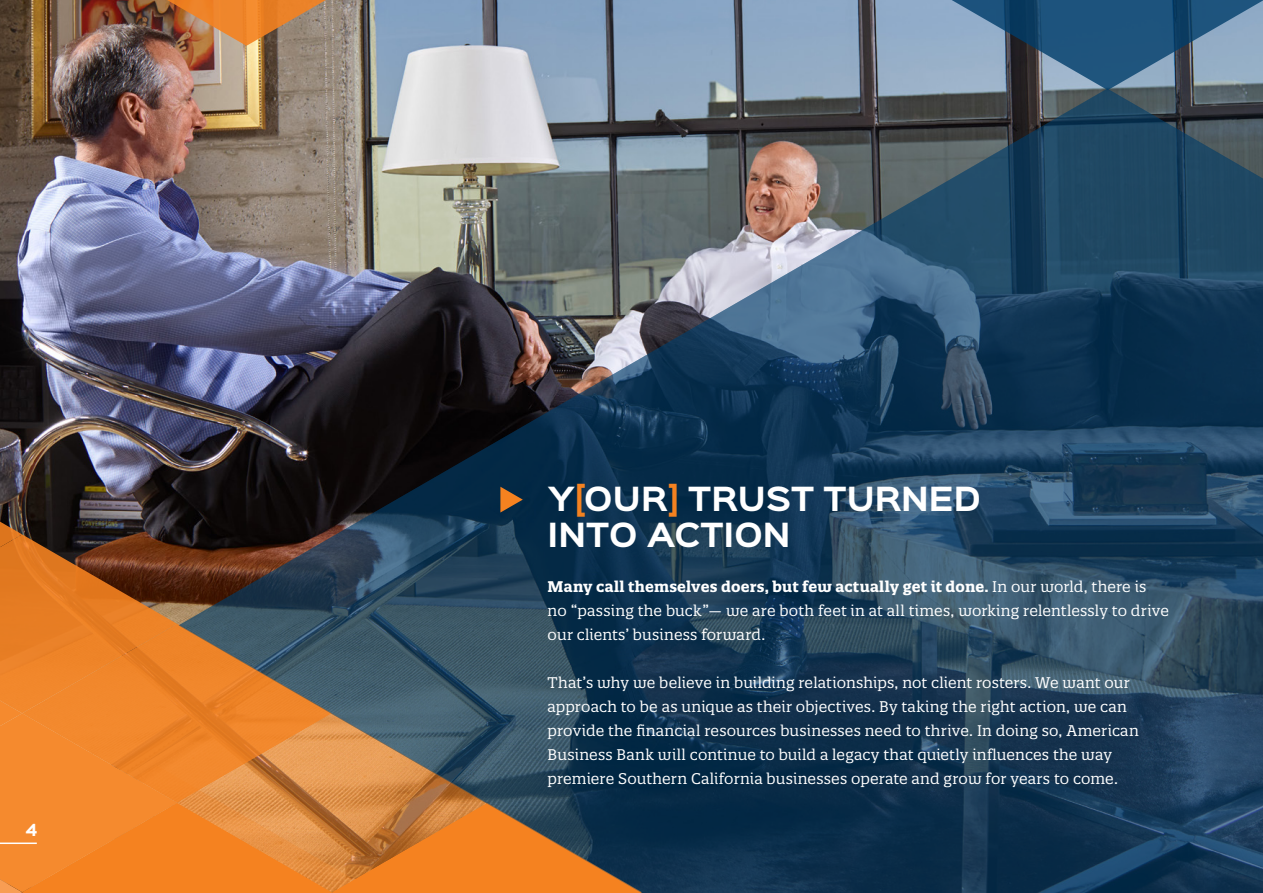
<style>
.page{position:relative;width:1263px;height:893px;background:#fff}
.page>*{position:absolute;margin:0;border:0;box-sizing:border-box;transform-origin:0 0}
.t1{font:700 30px "Sinkin Sans 700";color:#fff}
.Body_Copy_-_White{font:15px/24px "Quatro Slab";letter-spacing:.01em;color:#fff}
.SUBHEADS{font:700 15px "Sinkin Sans 700";color:#fff}
.s1{color:#f58220}
.s2{font-weight:700}
</style>
<div class="page">
<img style="left:0;top:0;width:952px;height:445px">
<img style="left:25px;top:0;width:443px;height:46px">
<img style="left:179px;top:89px;width:1084px;height:804px">
<svg style="left:952px;top:0;width:311px;height:180px;background:#3f5d74"></svg>
<svg style="left:0;top:445px;width:642px;height:448px;background:#78593d"></svg>
<hr style="left:0;top:842px;width:37px;height:2px;background:#fff">
<p class="SUBHEADS" style="left:26px;top:822px;width:13px">4</p>
<p class="t1" style="left:548px;top:483px;width:435px">Y<span class="s1">[</span>OUR<span class="s1">]</span> TRUST TURNED</p>
<p class="t1" style="left:548px;top:519px;width:244px">INTO ACTION</p>
<p class="Body_Copy_-_White" style="left:548px;top:575px;width:623px"><span class="s2">Many call themselves doers, but few actually get it done.</span> In our world, there is no “passing the buck”— we are both feet in at all times, working relentlessly to drive our clients’ business forward.</p>
<p class="Body_Copy_-_White" style="left:548px;top:671px;width:593px">That’s why we believe in building relationships, not client rosters. We want our approach to be as unique as their objectives. By taking the right action, we can provide the financial resources businesses need to thrive. In doing so, American Business Bank will continue to build a legacy that quietly influences the way premiere Southern California businesses operate and grow for years to come.</p>
</div>
